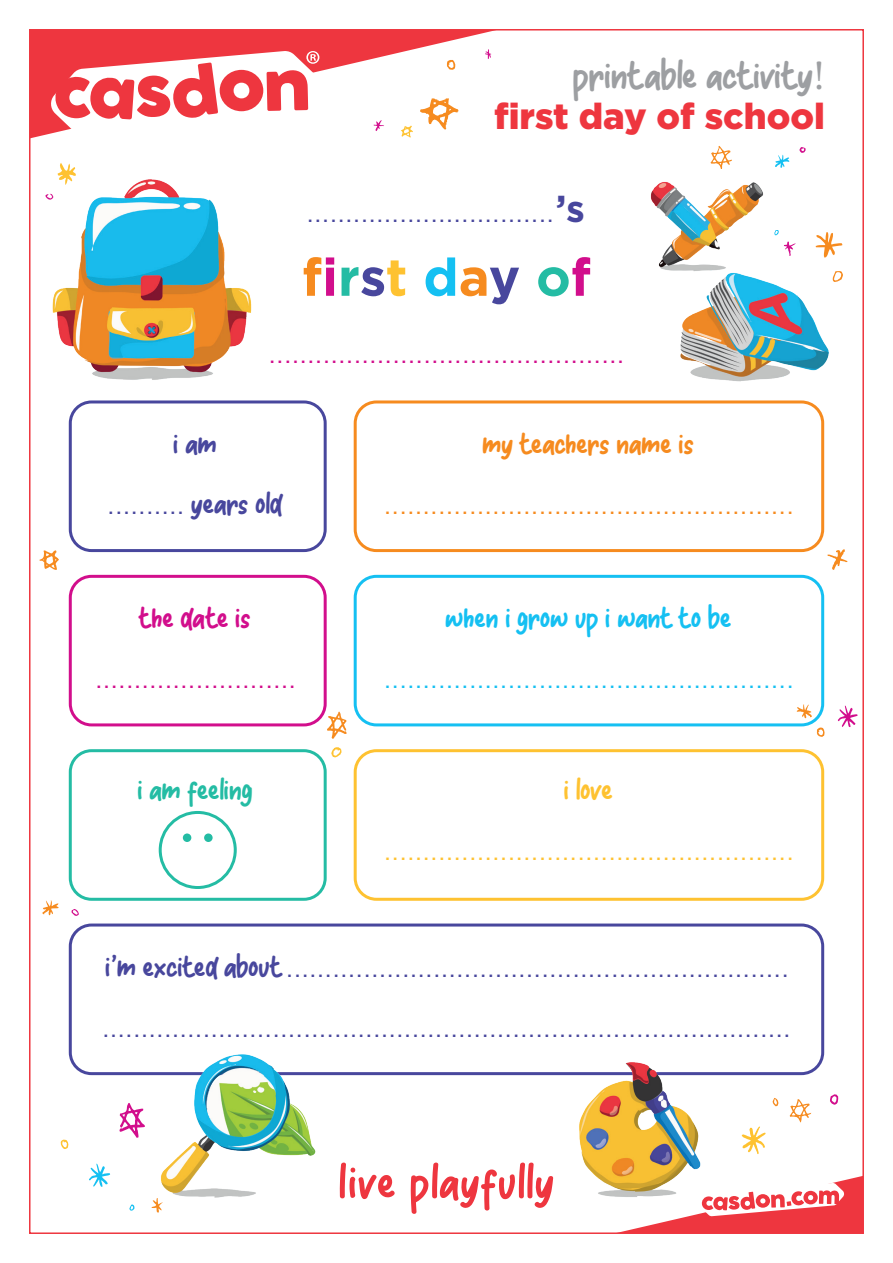
<style>
.page{position:relative;width:893px;height:1263px;background:#fff}
.page>*{position:absolute;margin:0;border:0;box-sizing:border-box;transform-origin:0 0}
.t1{font:700 52.5px "Gotham";color:#f68b1f}
.t2{font:41.4px "Candle Light FREE";color:#9d9fa2}
.t3{font:700 37.5px "Gotham";color:#48479d}
.t4{font:900 36.15px "Gotham";color:#ee363f}
.t5{font:31.5px "Candle Light FREE";color:#15c0f2}
.t6{font:31.5px "Candle Light FREE";color:#f68b1f}
.t7{font:31.5px "Candle Light FREE";color:#24bca4}
.t8{font:31.5px "Candle Light FREE";color:#d20e8c}
.t9{font:31.5px "Candle Light FREE";color:#fec231}
.t10{font:31.5px "Candle Light FREE";color:#48479d}
.t11{font:700 15px "Gotham";color:#48479d}
.t12{font:700 15px "Gotham";color:#d20e8c}
.t13{font:700 15px "Gotham";color:#f68b1f}
.t14{font:700 15px "Gotham";color:#15c0f2}
.t15{font:700 15px "Gotham";color:#fec231}
.s1{font-family:"Minion Pro"}
.s2{color:#d20e8c}
.s3{color:#24bca4}
.s4{color:#48479d}
.s5{color:#fec231}
.s6{color:#15c0f2}
.s7{font-family:"Candle Light FREE";font-weight:400;font-size:31.5px}
.s8{font-family:"Intro Head B Base";font-weight:400;font-size:31.5px}
</style>
<div class="page">
<svg style="left:32px;top:32px;width:460px;height:106px"></svg>
<svg style="left:340px;top:1162px;width:521px;height:69px"></svg>
<svg style="left:50px;top:51px;width:271px;height:86px"></svg>
<div style="left:159px;top:811px;width:78px;height:78px;border:3px solid #24bca4;border-radius:50%"></div>
<div style="left:183px;top:833px;width:8px;height:9px;background:#24bca4;border-radius:50%"></div>
<div style="left:204px;top:833px;width:9px;height:9px;background:#24bca4;border-radius:50%"></div>
<div style="left:69px;top:400px;width:258px;height:152px;border:3px solid #48479d;border-radius:21px"></div>
<div style="left:69px;top:575px;width:258px;height:151px;border:3px solid #d20e8c;border-radius:21px"></div>
<div style="left:69px;top:749px;width:258px;height:152px;border:3px solid #24bca4;border-radius:21px"></div>
<div style="left:69px;top:923px;width:755px;height:152px;border:3px solid #48479d;border-radius:21px"></div>
<div style="left:354px;top:400px;width:470px;height:152px;border:3px solid #f68b1f;border-radius:21px"></div>
<div style="left:354px;top:575px;width:470px;height:151px;border:3px solid #15c0f2;border-radius:21px"></div>
<div style="left:354px;top:749px;width:470px;height:152px;border:3px solid #fec231;border-radius:21px"></div>
<img style="left:673px;top:282px;width:156px;height:121px">
<img style="left:155px;top:1054px;width:166px;height:144px">
<img style="left:565px;top:1062px;width:150px;height:137px">
<img style="left:650px;top:182px;width:118px;height:101px">
<img style="left:50px;top:173px;width:202px;height:207px">
<svg style="left:828px;top:549px;width:19px;height:21px"></svg>
<svg style="left:420px;top:98px;width:39px;height:32px"></svg>
<svg style="left:816px;top:727px;width:9px;height:10px"></svg>
<svg style="left:711px;top:146px;width:21px;height:23px"></svg>
<svg style="left:773px;top:1098px;width:5px;height:8px"></svg>
<svg style="left:816px;top:232px;width:26px;height:26px"></svg>
<svg style="left:42px;top:900px;width:17px;height:15px"></svg>
<svg style="left:832px;top:271px;width:11px;height:11px"></svg>
<svg style="left:327px;top:712px;width:20px;height:27px"></svg>
<svg style="left:40px;top:550px;width:19px;height:20px"></svg>
<svg style="left:797px;top:704px;width:15px;height:14px"></svg>
<svg style="left:152px;top:1198px;width:11px;height:14px"></svg>
<svg style="left:790px;top:1099px;width:21px;height:23px"></svg>
<svg style="left:447px;top:60px;width:9px;height:10px"></svg>
<svg style="left:331px;top:747px;width:11px;height:10px"></svg>
<svg style="left:742px;top:1126px;width:23px;height:28px"></svg>
<svg style="left:401px;top:126px;width:12px;height:12px"></svg>
<svg style="left:58px;top:163px;width:18px;height:22px"></svg>
<svg style="left:60px;top:1140px;width:9px;height:9px"></svg>
<svg style="left:774px;top:230px;width:5px;height:5px"></svg>
<svg style="left:129px;top:1204px;width:6px;height:7px"></svg>
<svg style="left:89px;top:1164px;width:21px;height:23px"></svg>
<svg style="left:775px;top:155px;width:14px;height:13px"></svg>
<svg style="left:373px;top:120px;width:11px;height:11px"></svg>
<svg style="left:784px;top:241px;width:12px;height:15px"></svg>
<svg style="left:838px;top:706px;width:20px;height:21px"></svg>
<svg style="left:119px;top:1103px;width:26px;height:35px"></svg>
<svg style="left:830px;top:1094px;width:8px;height:11px"></svg>
<svg style="left:71px;top:909px;width:8px;height:7px"></svg>
<svg style="left:45px;top:194px;width:8px;height:7px"></svg>
<svg style="left:485px;top:49px;width:6px;height:10px"></svg>
<svg style="left:799px;top:147px;width:7px;height:6px"></svg>
<p class="t2" style="left:573px;top:58px;width:253px">printable activity<span class="s1">!</span></p>
<p class="t4" style="left:494px;top:96px;width:332px">first day of school</p>
<p class="t3" style="left:556px;top:187px;width:30px">’s</p>
<p class="t1" style="left:302px;top:247px;width:290px">f<span class="s2">i</span><span class="s3">r</span><span class="s4">s</span><span class="s5">t</span> <span class="s6">d</span>a<span class="s4">y</span> <span class="s3">o</span><span class="s2">f</span></p>
<p class="t11" style="left:308px;top:208px;width:246px">................................</p>
<p class="t12" style="left:270px;top:349px;width:354px">..............................................</p>
<p class="t10" style="left:174px;top:430px;width:45px">i am</p>
<p class="t11" style="left:109px;top:500px;width:175px">.......... <span class="s7">years old</span></p>
<p class="t6" style="left:483px;top:430px;width:213px">my teachers name is</p>
<p class="t13" style="left:386px;top:500px;width:408px">.....................................................</p>
<p class="t8" style="left:140px;top:604px;width:113px">the date is</p>
<p class="t5" style="left:446px;top:604px;width:288px">when i grow up i want to be</p>
<p class="t12" style="left:97px;top:674px;width:199px">..........................</p>
<p class="t14" style="left:386px;top:674px;width:408px">.....................................................</p>
<p class="t7" style="left:138px;top:776px;width:117px">i am feeling</p>
<p class="t9" style="left:565px;top:776px;width:50px">i love</p>
<p class="t15" style="left:386px;top:845px;width:408px">.....................................................</p>
<p class="t11" style="left:106px;top:963px;width:683px"><span class="s7">i</span><span class="s8">’</span><span class="s7">m excited about</span>.................................................................</p>
<p class="t11" style="left:104px;top:1023px;width:687px">.........................................................................................</p>
</div>
